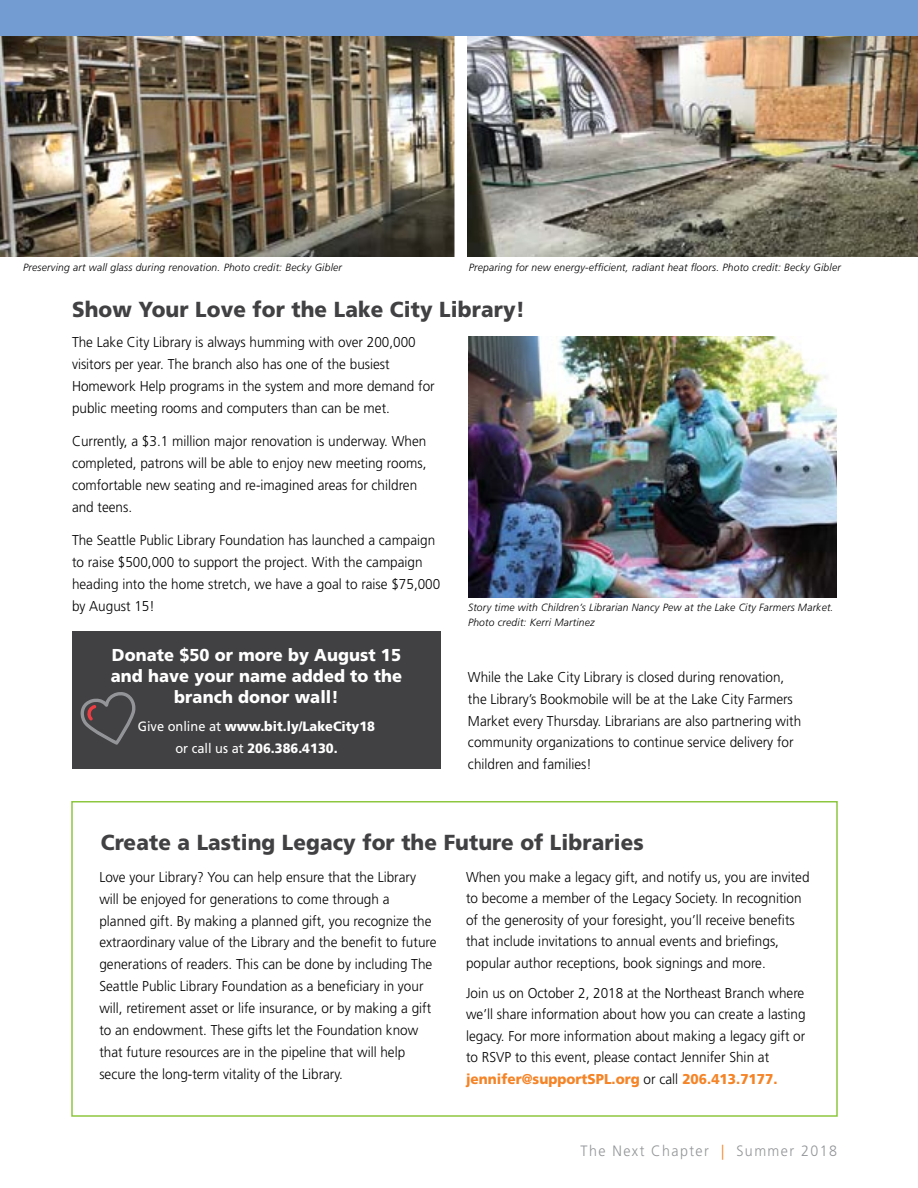
<style>
.page{position:relative;width:918px;height:1188px;background:#fff}
.page>*{position:absolute;margin:0;border:0;box-sizing:border-box;transform-origin:0 0}
.t1{font:900 21.75px "Frutiger LT Std";letter-spacing:.005em;color:#414042;scale:.95 1}
.t2{font:900 17.25px/21px "Frutiger LT Std";letter-spacing:.005em;color:#fff;text-align:center;scale:.95 1}
.t3{font:300 15px "Frutiger LT Std";letter-spacing:.1em;color:#939598;scale:.95 1}
.t4{font:300 14.25px/21.8px "Frutiger LT Std";color:#000;scale:.95 1}
.t5{font:900 13.5px/21.8px "Frutiger LT Std";color:#fff;text-align:center;scale:.95 1}
.t6{font:italic 300 10.5px/14.2px "Frutiger LT Std";letter-spacing:.02em;color:#000}
.s1{font-weight:400}
.s2{font-weight:900;color:#f58427}
.s3{color:#f58427}
</style>
<div class="page">
<div style="left:72px;top:632px;width:369px;height:137px;background:#414042"></div>
<img style="left:0;top:36px;width:454px;height:221px">
<img style="left:467px;top:36px;width:451px;height:221px">
<img style="left:468px;top:337px;width:369px;height:261px">
<div style="left:0;top:0;width:918px;height:36px;background:#739dd2"></div>
<div style="left:71px;top:801px;width:767px;height:316px;border:2px solid #8dc63f"></div>
<svg style="left:81px;top:692px;width:55px;height:53px"></svg>
<p class="t6" style="left:23px;top:260px;width:320px">Preserving art wall glass during renovation. Photo credit: Becky Gibler</p>
<p class="t6" style="left:469px;top:260px;width:374px">Preparing for new energy-efficient, radiant heat floors. Photo credit: Becky Gibler</p>
<h1 class="t1" style="left:72px;top:296px;width:478px">Show Your Love for the Lake City Library!</h1>
<p class="t4" style="left:72px;top:332px;width:383px">The Lake City Library is always humming with over 200,000 visitors per year. The branch also has one of the busiest Homework Help programs in the system and more demand for public meeting rooms and computers than can be met.</p>
<p class="t4" style="left:72px;top:431px;width:375px">Currently, a $3.1 million major renovation is underway. When completed, patrons will be able to enjoy new meeting rooms, comfortable new seating and re-imagined areas for children and teens.</p>
<p class="t4" style="left:72px;top:530px;width:389px">The Seattle Public Library Foundation has launched a campaign to raise $500,000 to support the project. With the campaign heading into the home stretch, we have a goal to raise $75,000 by August 15!</p>
<p class="t6" style="left:468px;top:601px;width:367px">Story time with Children’s Librarian Nancy Pew at the Lake City Farmers Market.<br>Photo credit: Kerri Martinez</p>
<p class="t2" style="left:111px;top:645px;width:308px">Donate $50 or more by August 15 and have your name added to the branch donor wall!</p>
<p class="t5" style="left:138px;top:715px;width:251px"><span class="s1">Give online at</span> www.bit.ly/LakeCity18 <span class="s1">or call us at</span> 206.386.4130.</p>
<p class="t4" style="left:468px;top:666px;width:352px">While the Lake City Library is closed during renovation, the Library’s Bookmobile will be at the Lake City Farmers Market every Thursday. Librarians are also partnering with community organizations to continue service delivery for children and families!</p>
<h1 class="t1" style="left:101px;top:830px;width:573px">Create a Lasting Legacy for the Future of Libraries</h1>
<p class="t4" style="left:99px;top:866px;width:356px">Love your Library? You can help ensure that the Library will be enjoyed for generations to come through a planned gift. By making a planned gift, you recognize the extraordinary value of the Library and the benefit to future generations of readers. This can be done by including The Seattle Public Library Foundation as a beneficiary in your will, retirement asset or life insurance, or by making a gift to an endowment. These gifts let the Foundation know that future resources are in the pipeline that will help secure the long-term vitality of the Library.</p>
<p class="t4" style="left:466px;top:866px;width:363px">When you make a legacy gift, and notify us, you are invited to become a member of the Legacy Society. In recognition of the generosity of your foresight, you’ll receive benefits that include invitations to annual events and briefings, popular author receptions, book signings and more.</p>
<p class="t4" style="left:466px;top:983px;width:359px">Join us on October 2, 2018 at the Northeast Branch where we’ll share information about how you can create a lasting legacy. For more information about making a legacy gift or to RSVP to this event, please contact Jennifer Shin at <span class="s2">jennifer@supportSPL.org</span> or call <span class="s2">206.413.7177.</span></p>
<p class="t3" style="left:581px;top:1142px;width:271px">The Next Chapter <span class="s3">|</span> Summer 2018</p>
</div>
